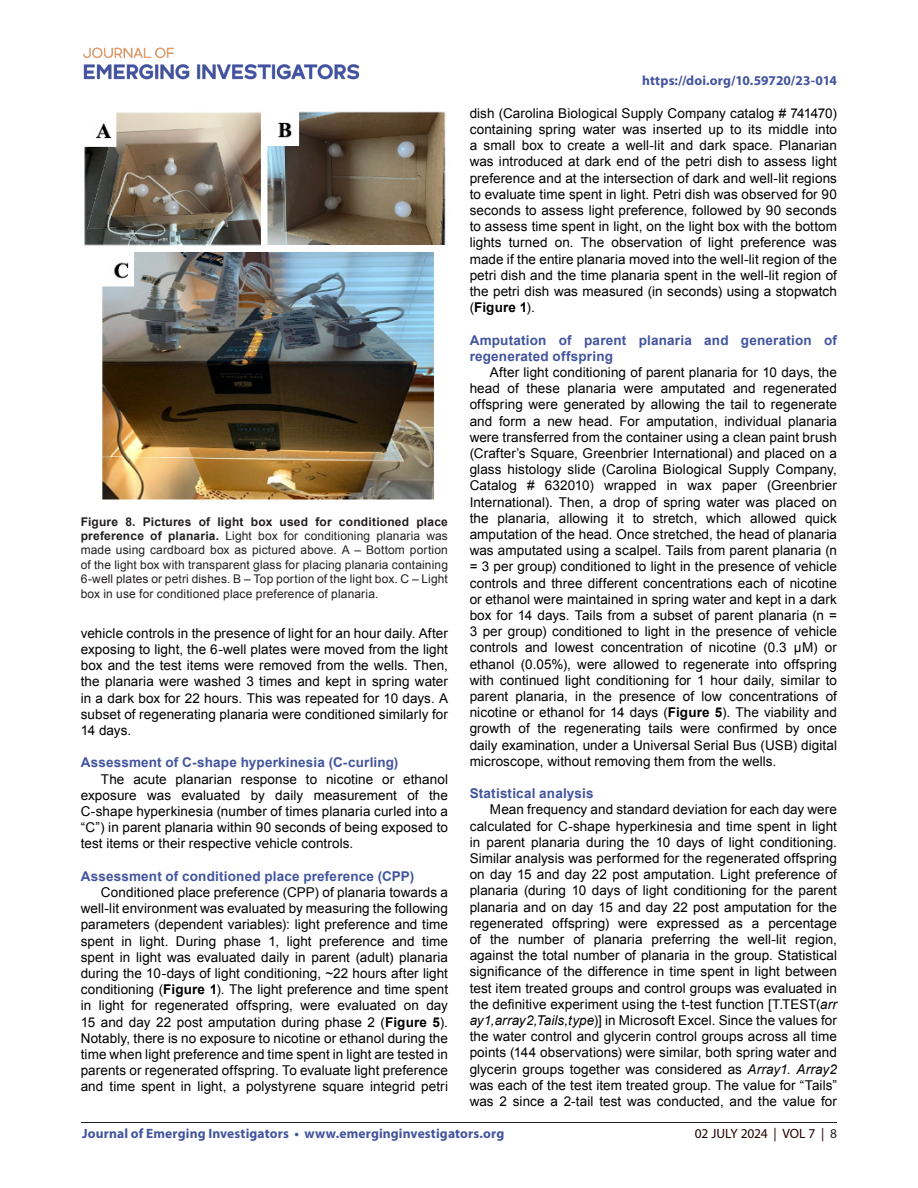
<style>
.page{position:relative;width:918px;height:1188px;background:#fff}
.page>*{position:absolute;margin:0;border:0;box-sizing:border-box;transform-origin:0 0}
.t1{font:13.5px/16.2px "Arial";letter-spacing:.005em;color:#000;text-align:justify}
.t2{font:700 13.5px/16.2px "Arial";letter-spacing:.015em;color:#42549e}
.t3{font:700 13.5px "Myriad Pro";letter-spacing:.01em;color:#42549e}
.t4{font:13.5px "Myriad Pro";letter-spacing:-.01em;color:#230000}
.t5{font:12px/14.4px "Arial";letter-spacing:.01em;color:#231f20;text-align:justify}
.s1{font-weight:700}
.s2{font-style:italic}
.s3{color:#231f20}
</style>
<div class="page">
<hr style="left:81px;top:1122px;width:756px;height:1px;background:#231f20">
<img style="left:83px;top:47px;width:277px;height:33px">
<img style="left:84px;top:111px;width:362px;height:389px">
<p class="t5" style="left:81px;top:514px;width:369px"><span class="s1">Figure 8. Pictures of light box used for conditioned place preference of planaria.</span> Light box for conditioning planaria was made using cardboard box as pictured above. A – Bottom portion of the light box with transparent glass for placing planaria containing 6-well plates or petri dishes. B – Top portion of the light box. C – Light box in use for conditioned place preference of planaria.</p>
<p class="t1" style="left:81px;top:625px;width:369px">vehicle controls in the presence of light for an hour daily. After exposing to light, the 6-well plates were moved from the light box and the test items were removed from the wells. Then, the planaria were washed 3 times and kept in spring water in a dark box for 22 hours. This was repeated for 10 days. A subset of regenerating planaria were conditioned similarly for 14 days.</p>
<p class="t2" style="left:81px;top:755px;width:319px">Assessment of C-shape hyperkinesia (C-curling)</p>
<p class="t1" style="left:81px;top:771px;width:369px;text-indent:20px">The acute planarian response to nicotine or ethanol exposure was evaluated by daily measurement of the C-shape hyperkinesia (number of times planaria curled into a “C”) in parent planaria within 90 seconds of being exposed to test items or their respective vehicle controls.</p>
<p class="t2" style="left:81px;top:868px;width:335px">Assessment of conditioned place preference (CPP)</p>
<p class="t1" style="left:81px;top:884px;width:369px;text-indent:20px">Conditioned place preference (CPP) of planaria towards a well-lit environment was evaluated by measuring the following parameters (dependent variables): light preference and time spent in light. During phase 1, light preference and time spent in light was evaluated daily in parent (adult) planaria during the 10-days of light conditioning, ~22 hours after light conditioning (<span class="s1">Figure 1</span>). The light preference and time spent in light for regenerated offspring, were evaluated on day 15 and day 22 post amputation during phase 2 (<span class="s1">Figure 5</span>).<br>Notably, there is no exposure to nicotine or ethanol during the time when light preference and time spent in light are tested in parents or regenerated offspring. To evaluate light preference and time spent in light, a polystyrene square integrid petri</p>
<p class="t3" style="left:642px;top:72px;width:196px">https://doi.org/10.59720/23-014</p>
<p class="t1" style="left:470px;top:105px;width:369px">dish (Carolina Biological Supply Company catalog # 741470) containing spring water was inserted up to its middle into a small box to create a well-lit and dark space. Planarian was introduced at dark end of the petri dish to assess light preference and at the intersection of dark and well-lit regions to evaluate time spent in light. Petri dish was observed for 90 seconds to assess light preference, followed by 90 seconds to assess time spent in light, on the light box with the bottom lights turned on. The observation of light preference was made if the entire planaria moved into the well-lit region of the petri dish and the time planaria spent in the well-lit region of the petri dish was measured (in seconds) using a stopwatch (<span class="s1">Figure 1</span>).</p>
<p class="t2" style="left:470px;top:332px;width:369px">Amputation of parent planaria and generation of regenerated offspring</p>
<p class="t1" style="left:470px;top:364px;width:369px;text-indent:20px">After light conditioning of parent planaria for 10 days, the head of these planaria were amputated and regenerated offspring were generated by allowing the tail to regenerate and form a new head. For amputation, individual planaria were transferred from the container using a clean paint brush (Crafter’s Square, Greenbrier International) and placed on a glass histology slide (Carolina Biological Supply Company, Catalog # 632010) wrapped in wax paper (Greenbrier International). Then, a drop of spring water was placed on the planaria, allowing it to stretch, which allowed quick amputation of the head. Once stretched, the head of planaria was amputated using a scalpel. Tails from parent planaria (n = 3 per group) conditioned to light in the presence of vehicle controls and three different concentrations each of nicotine or ethanol were maintained in spring water and kept in a dark box for 14 days. Tails from a subset of parent planaria (n = 3 per group) conditioned to light in the presence of vehicle controls and lowest concentration of nicotine (0.3 µM) or ethanol (0.05%), were allowed to regenerate into offspring with continued light conditioning for 1 hour daily, similar to parent planaria, in the presence of low concentrations of nicotine or ethanol for 14 days (<span class="s1">Figure 5</span>). The viability and growth of the regenerating tails were confirmed by once daily examination, under a Universal Serial Bus (USB) digital microscope, without removing them from the wells.</p>
<p class="t2" style="left:470px;top:786px;width:125px">Statistical analysis</p>
<p class="t1" style="left:470px;top:802px;width:369px;text-indent:20px">Mean frequency and standard deviation for each day were calculated for C-shape hyperkinesia and time spent in light in parent planaria during the 10 days of light conditioning.<br>Similar analysis was performed for the regenerated offspring on day 15 and day 22 post amputation. Light preference of planaria (during 10 days of light conditioning for the parent planaria and on day 15 and day 22 post amputation for the regenerated offspring) were expressed as a percentage of the number of planaria preferring the well-lit region, against the total number of planaria in the group. Statistical significance of the difference in time spent in light between test item treated groups and control groups was evaluated in the definitive experiment using the t-test function [T.TEST(<span class="s2">arr ay1,array2,Tails,type</span>)] in Microsoft Excel. Since the values for the water control and glycerin control groups across all time points (144 observations) were similar, both spring water and glycerin groups together was considered as <span class="s2">Array1. Array2 </span>was each of the test item treated group. The value for “Tails” was 2 since a 2-tail test was conducted, and the value for</p>
<p class="t3" style="left:82px;top:1125px;width:424px">Journal of Emerging Investigators • www.emerginginvestigators.org</p>
<p class="t4" style="left:695px;top:1125px;width:144px">02 JULY 2024 | VOL 7 | <span class="s3">8</span></p>
</div>
